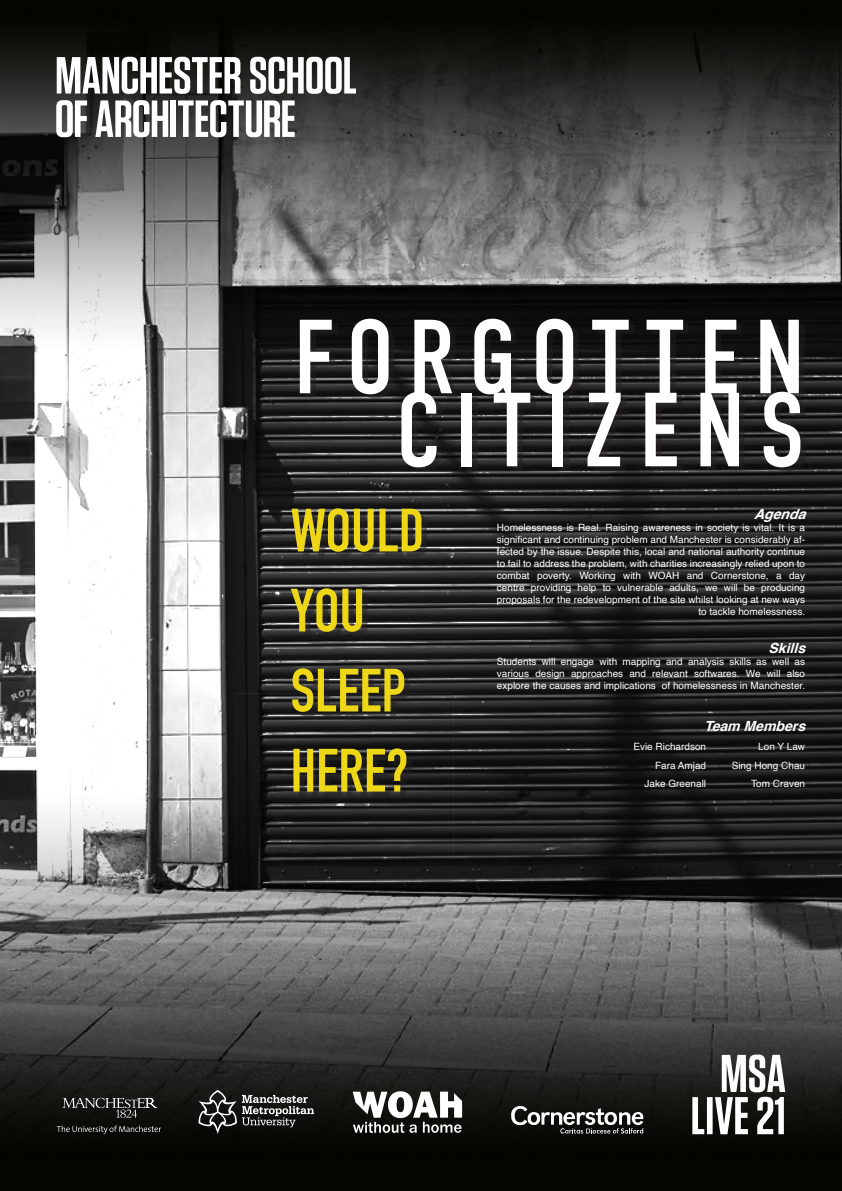
<style>
.page{position:relative;width:842px;height:1191px;background:#fff}
.page>*{position:absolute;margin:0;border:0;box-sizing:border-box;transform-origin:0 0}
.t1{font:105px "DIN Condensed";letter-spacing:.13em;color:#fff}
.t2{font:700 60px/80px "DIN Condensed";color:#edd717}
.t3{font:italic 700 14px "Helvetica";color:#fff}
.t4{font:10px/12px "Helvetica";color:#fff;text-align:justify}
</style>
<div class="page">
<img style="left:0;top:0;width:842px;height:1191px">
<svg style="left:353px;top:1091px;width:109px;height:41px"></svg>
<svg style="left:511px;top:1106px;width:132px;height:27px"></svg>
<svg style="left:57px;top:57px;width:183px;height:37px"></svg>
<svg style="left:250px;top:57px;width:106px;height:37px"></svg>
<svg style="left:56px;top:100px;width:31px;height:37px"></svg>
<svg style="left:95px;top:100px;width:73px;height:37px"></svg>
<div style="left:170px;top:100px;width:6px;height:37px;background:#fff"></div>
<svg style="left:178px;top:100px;width:117px;height:37px"></svg>
<svg style="left:62px;top:1097px;width:95px;height:20px;background:#383834"></svg>
<svg style="left:57px;top:1125px;width:104px;height:9px"></svg>
<svg style="left:198px;top:1090px;width:116px;height:44px;background:#3e3f3b"></svg>
<svg style="left:692px;top:1054px;width:93px;height:80px"></svg>
<p class="t1" style="left:293px;top:298px;width:513px">FORGOTTEN</p>
<p class="t1" style="left:395px;top:371px;width:411px">CITIZENS</p>
<p class="t2" style="left:291px;top:490px;width:135px">WOULD</p>
<p class="t2" style="left:291px;top:570px;width:76px">YOU</p>
<p class="t2" style="left:291px;top:650px;width:119px">SLEEP<br>HERE?</p>
<p class="t3" style="left:754px;top:503px;width:61px">Agenda</p>
<p class="t4" style="left:497px;top:522px;width:310px">Homelessness is Real. Raising awareness in society is vital. It is a significant and continuing problem and Manchester is considerably af&shy;fected by the issue. Despite this, local and national authority continue to fail to address the problem, with charities increasingly relied upon to combat poverty. Working with WOAH and Cornerstone, a day centre providing help to vulnerable adults, we will be producing proposals for the redevelopment of the site whilst looking at new ways</p>
<p class="t4" style="left:698px;top:606px;width:108px">to tackle homelessness.</p>
<p class="t3" style="left:768px;top:636px;width:44px">Skills</p>
<p class="t4" style="left:497px;top:655px;width:310px">Students will engage with mapping and analysis skills as well as various design approaches and relevant softwares. We will also explore the causes and implications of homelessness in Manchester.</p>
<p class="t3" style="left:704px;top:715px;width:109px">Team Members</p>
<p class="t4" style="left:633px;top:740px;width:74px">Evie Richardson</p>
<p class="t4" style="left:655px;top:759px;width:53px">Fara Amjad</p>
<p class="t4" style="left:644px;top:778px;width:63px">Jake Greenall</p>
<p class="t4" style="left:758px;top:740px;width:48px">Lon Y Law</p>
<p class="t4" style="left:732px;top:759px;width:75px">Sing Hong Chau</p>
<p class="t4" style="left:751px;top:778px;width:55px">Tom Craven</p>
</div>
